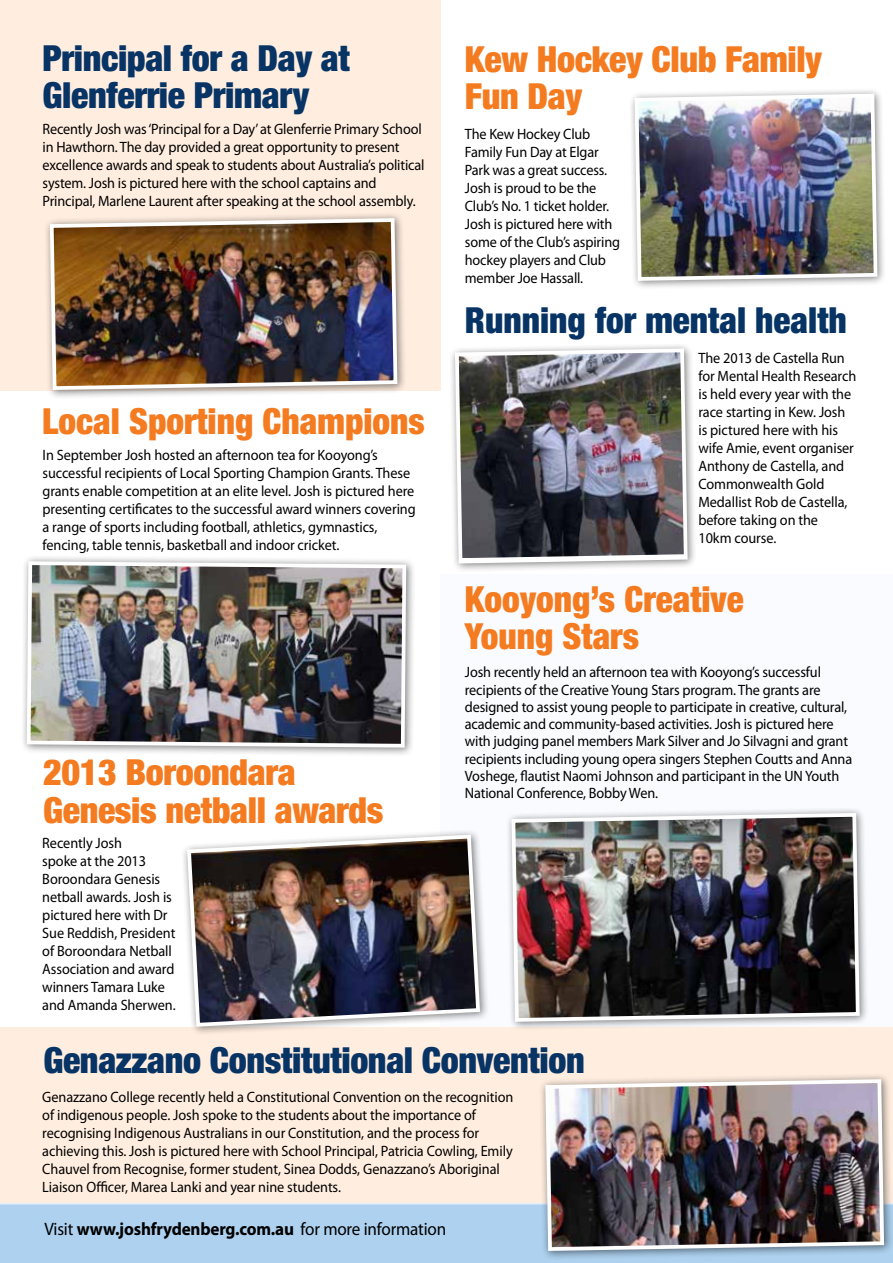
<style>
.page{position:relative;width:893px;height:1263px;background:#fff}
.page>*{position:absolute;margin:0;border:0;box-sizing:border-box;transform-origin:0 0}
.t1{font:900 condensed 36px/37.5px "Helvetica Neue";letter-spacing:-.01em;color:#f47b20}
.t2{font:900 condensed 36px/37.5px "Helvetica Neue";letter-spacing:-.01em;color:#073464}
.t3{font:700 18px "Myriad Pro";letter-spacing:-.01em;color:#000;scale:.95 1}
.t4{font:15px/18px "Myriad Pro";letter-spacing:-.01em;color:#000;scale:.95 1}
.s1{font-weight:400}
</style>
<div class="page">
<div style="left:440px;top:575px;width:453px;height:476px;background:#f9fbfe"></div>
<div style="left:0;top:1027px;width:893px;height:207px;background:#ffeee0"></div>
<div style="left:0;top:0;width:440px;height:390px;background:#ffeee0"></div>
<div style="left:0;top:1203px;width:893px;height:60px;background:#add1ef"></div>
<div style="left:20px;top:554px;width:396px;height:203px;background:#000;opacity:.5"></div>
<img style="left:25px;top:559px;width:383px;height:190px">
<div style="left:448px;top:342px;width:249px;height:231px;background:#000;opacity:.5"></div>
<img style="left:453px;top:347px;width:236px;height:218px">
<div style="left:505px;top:806px;width:364px;height:225px;background:#000;opacity:.5"></div>
<img style="left:510px;top:811px;width:351px;height:213px">
<div style="left:43px;top:211px;width:364px;height:188px;background:#000;opacity:.5"></div>
<img style="left:48px;top:216px;width:351px;height:176px">
<div style="left:539px;top:1072px;width:354px;height:188px;background:#000;opacity:.5"></div>
<img style="left:543px;top:1077px;width:343px;height:176px">
<div style="left:628px;top:87px;width:259px;height:204px;background:#000;opacity:.5"></div>
<img style="left:633px;top:92px;width:246px;height:191px">
<div style="left:181px;top:828px;width:308px;height:208px;background:#000;opacity:.5"></div>
<img style="left:185px;top:833px;width:297px;height:196px">
<h1 class="t2" style="left:43px;top:39px;width:309px">Principal for a Day at<br>Glenferrie Primary</h1>
<p class="t4" style="left:43px;top:120px;width:404px">Recently Josh was ‘Principal for a Day’ at Glenferrie Primary School in Hawthorn. The day provided a great opportunity to present excellence awards and speak to students about Australia’s political system. Josh is pictured here with the school captains and Principal, Marlene Laurent after speaking at the school assembly.</p>
<h1 class="t1" style="left:42px;top:402px;width:384px">Local Sporting Champions</h1>
<p class="t4" style="left:43px;top:446px;width:394px">In September Josh hosted an afternoon tea for Kooyong’s successful recipients of Local Sporting Champion Grants. These grants enable competition at an elite level. Josh is pictured here presenting certificates to the successful award winners covering a range of sports including football, athletics, gymnastics, fencing, table tennis, basketball and indoor cricket.</p>
<h1 class="t1" style="left:43px;top:753px;width:342px">2013 Boroondara<br>Genesis netball awards</h1>
<p class="t4" style="left:42px;top:834px;width:142px">Recently Josh<br>spoke at the 2013<br>Boroondara Genesis netball awards. Josh is pictured here with Dr<br>Sue Reddish, President of Boroondara Netball<br>Association and award winners Tamara Luke and Amanda Sherwen.</p>
<h1 class="t1" style="left:465px;top:39px;width:359px">Kew Hockey Club Family<br>Fun Day</h1>
<p class="t4" style="left:465px;top:126px;width:165px">The Kew Hockey Club<br>Family Fun Day at Elgar<br>Park was a great success.<br>Josh is proud to be the<br>Club’s No. 1 ticket holder.<br>Josh is pictured here with some of the Club’s aspiring hockey players and Club member Joe Hassall.</p>
<h1 class="t2" style="left:465px;top:301px;width:383px">Running for mental health</h1>
<p class="t4" style="left:698px;top:349px;width:168px">The 2013 de Castella Run for Mental Health Research is held every year with the race starting in Kew. Josh is pictured here with his wife Amie, event organiser<br>Anthony de Castella, and<br>Commonwealth Gold<br>Medallist Rob de Castella, before taking on the<br>10km course.</p>
<h1 class="t1" style="left:465px;top:580px;width:281px">Kooyong’s Creative<br>Young Stars</h1>
<p class="t4" style="left:465px;top:664px;width:409px;line-height:17.2px">Josh recently held an afternoon tea with Kooyong’s successful recipients of the Creative Young Stars program. The grants are designed to assist young people to participate in creative, cultural, academic and community-based activities. Josh is pictured here with judging panel members Mark Silver and Jo Silvagni and grant recipients including young opera singers Stephen Coutts and Anna Voshege, flautist Naomi Johnson and participant in the UN Youth National Conference, Bobby Wen.</p>
<h1 class="t2" style="left:43px;top:1040px;width:543px">Genazzano Constitutional Convention</h1>
<p class="t4" style="left:42px;top:1088px;width:497px">Genazzano College recently held a Constitutional Convention on the recognition of indigenous people. Josh spoke to the students about the importance of recognising Indigenous Australians in our Constitution, and the process for achieving this. Josh is pictured here with School Principal, Patricia Cowling, Emily Chauvel from Recognise, former student, Sinea Dodds, Genazzano’s Aboriginal Liaison Officer, Marea Lanki and year nine students.</p>
<p class="t3" style="left:44px;top:1217px;width:425px"><span class="s1">Visit</span> www.joshfrydenberg.com.au <span class="s1">for more information</span></p>
</div>
